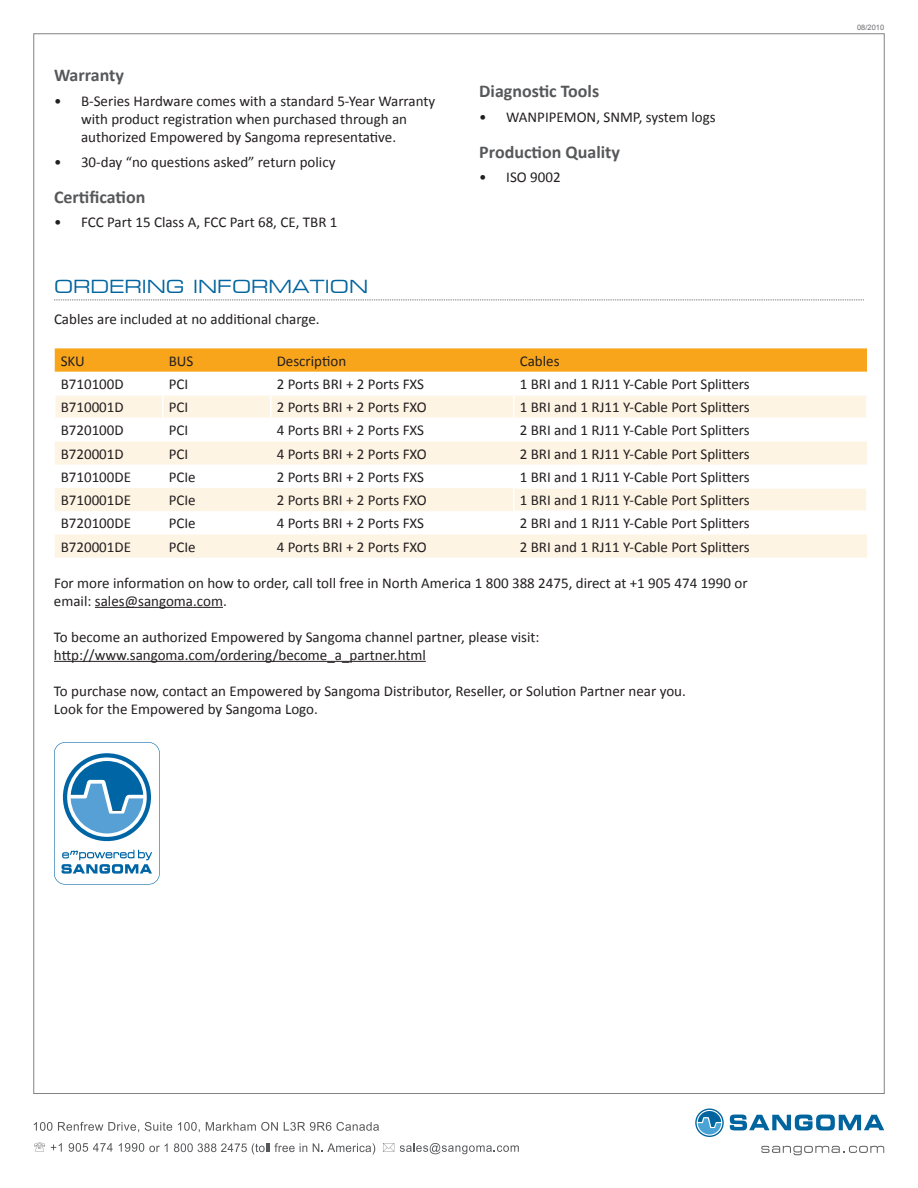
<style>
.page{position:relative;width:918px;height:1188px;background:#fff}
.page>*{position:absolute;margin:0;border:0;box-sizing:border-box;transform-origin:0 0}
.t1{font:700 18px "Calibri";color:#57585a}
.t2{font:expanded 18px "Square 721 BT";color:#00649e}
.t3{font:15px/18px "Calibri";color:#231f20}
.t4{font:7.5px "Arial";color:#6c6d70}
</style>
<div class="page">
<svg style="left:54px;top:300px;width:810px;height:1px"></svg>
<hr style="left:95px;top:607px;width:128px;height:1px;background:#231f20">
<hr style="left:54px;top:661px;width:372px;height:1px;background:#231f20">
<svg style="left:55px;top:348px;width:812px;height:24px"></svg>
<svg style="left:55px;top:396px;width:812px;height:162px;fill:#fef4e4"></svg>
<hr style="left:54px;top:396px;width:2px;height:21px;background:#fff">
<hr style="left:162px;top:396px;width:2px;height:21px;background:#fff">
<hr style="left:270px;top:396px;width:2px;height:21px;background:#fff">
<svg style="left:513px;top:396px;width:1px;height:21px"></svg>
<hr style="left:866px;top:396px;width:2px;height:21px;background:#fff">
<hr style="left:54px;top:417px;width:109px;height:2px;background:#fff">
<hr style="left:163px;top:417px;width:108px;height:2px;background:#fff">
<hr style="left:271px;top:417px;width:243px;height:2px;background:#fff">
<hr style="left:514px;top:417px;width:354px;height:2px;background:#fff">
<hr style="left:513px;top:487px;width:355px;height:2px;background:#fff">
<svg style="left:513px;top:489px;width:1px;height:21px"></svg>
<hr style="left:866px;top:489px;width:2px;height:21px;background:#fff">
<hr style="left:513px;top:510px;width:355px;height:2px;background:#fff">
<svg style="left:54px;top:742px;width:106px;height:143px"></svg>
<svg style="left:730px;top:1115px;width:154px;height:15px"></svg>
<svg style="left:695px;top:1108px;width:29px;height:29px"></svg>
<svg style="left:761px;top:1146px;width:123px;height:9px"></svg>
<svg style="left:34px;top:1143px;width:11px;height:9px"></svg>
<svg style="left:51px;top:1143px;width:11px;height:9px"></svg>
<svg style="left:69px;top:1143px;width:44px;height:9px"></svg>
<svg style="left:383px;top:1143px;width:11px;height:9px"></svg>
<svg style="left:400px;top:1143px;width:119px;height:11px"></svg>
<svg style="left:119px;top:1143px;width:49px;height:9px"></svg>
<svg style="left:174px;top:1143px;width:133px;height:12px"></svg>
<svg style="left:313px;top:1143px;width:62px;height:12px"></svg>
<svg style="left:34px;top:1122px;width:18px;height:9px"></svg>
<svg style="left:58px;top:1122px;width:81px;height:10px"></svg>
<svg style="left:145px;top:1122px;width:27px;height:9px"></svg>
<svg style="left:178px;top:1122px;width:22px;height:10px"></svg>
<svg style="left:206px;top:1122px;width:72px;height:9px"></svg>
<svg style="left:284px;top:1122px;width:47px;height:9px"></svg>
<svg style="left:337px;top:1122px;width:42px;height:9px"></svg>
<p class="t1" style="left:54px;top:64px;width:72px">Warranty</p>
<p class="t3" style="left:81px;top:91px;width:356px;text-indent:-27px">• B-Series Hardware comes with a standard 5-Year Warranty with product registration when purchased through an authorized Empowered by Sangoma representative.</p>
<p class="t3" style="left:54px;top:152px;width:283px">• 30-day “no questions asked” return policy</p>
<p class="t1" style="left:54px;top:185px;width:93px">Certification</p>
<p class="t3" style="left:54px;top:213px;width:285px">• FCC Part 15 Class A, FCC Part 68, CE, TBR 1</p>
<p class="t1" style="left:479px;top:80px;width:121px">Diagnostic Tools</p>
<p class="t3" style="left:479px;top:107px;width:238px">• WANPIPEMON, SNMP, system logs</p>
<p class="t1" style="left:479px;top:140px;width:142px">Production Quality</p>
<p class="t3" style="left:479px;top:168px;width:83px">• ISO 9002</p>
<p class="t2" style="left:54px;top:276px;width:19px">ORD</p>
<p class="t2" style="left:109px;top:276px;width:261px">ERING INFORMATION</p>
<p class="t3" style="left:54px;top:310px;width:267px">Cables are included at no additional charge.</p>
<p class="t3" style="left:61px;top:351px;width:26px">SKU</p>
<p class="t3" style="left:169px;top:351px;width:26px">BUS</p>
<p class="t3" style="left:277px;top:351px;width:71px">Description</p>
<p class="t3" style="left:520px;top:351px;width:41px">Cables</p>
<p class="t3" style="left:61px;top:374px;width:65px">B710100D</p>
<p class="t3" style="left:169px;top:374px;width:21px">PCI</p>
<p class="t3" style="left:277px;top:374px;width:149px">2 Ports BRI + 2 Ports FXS</p>
<p class="t3" style="left:520px;top:374px;width:232px">1 BRI and 1 RJ11 Y-Cable Port Splitters</p>
<p class="t3" style="left:61px;top:397px;width:65px">B710001D</p>
<p class="t3" style="left:169px;top:397px;width:21px">PCI</p>
<p class="t3" style="left:277px;top:397px;width:152px">2 Ports BRI + 2 Ports FXO</p>
<p class="t3" style="left:520px;top:397px;width:232px">1 BRI and 1 RJ11 Y-Cable Port Splitters</p>
<p class="t3" style="left:61px;top:421px;width:65px">B720100D</p>
<p class="t3" style="left:169px;top:421px;width:21px">PCI</p>
<p class="t3" style="left:277px;top:421px;width:149px">4 Ports BRI + 2 Ports FXS</p>
<p class="t3" style="left:520px;top:421px;width:232px">2 BRI and 1 RJ11 Y-Cable Port Splitters</p>
<p class="t3" style="left:61px;top:444px;width:65px">B720001D</p>
<p class="t3" style="left:169px;top:444px;width:21px">PCI</p>
<p class="t3" style="left:277px;top:444px;width:152px">4 Ports BRI + 2 Ports FXO</p>
<p class="t3" style="left:520px;top:444px;width:232px">2 BRI and 1 RJ11 Y-Cable Port Splitters</p>
<p class="t3" style="left:61px;top:467px;width:72px">B710100DE</p>
<p class="t3" style="left:169px;top:467px;width:28px">PCIe</p>
<p class="t3" style="left:277px;top:467px;width:149px">2 Ports BRI + 2 Ports FXS</p>
<p class="t3" style="left:520px;top:467px;width:232px">1 BRI and 1 RJ11 Y-Cable Port Splitters</p>
<p class="t3" style="left:61px;top:490px;width:72px">B710001DE</p>
<p class="t3" style="left:169px;top:490px;width:28px">PCIe</p>
<p class="t3" style="left:277px;top:490px;width:152px">2 Ports BRI + 2 Ports FXO</p>
<p class="t3" style="left:520px;top:490px;width:232px">1 BRI and 1 RJ11 Y-Cable Port Splitters</p>
<p class="t3" style="left:61px;top:514px;width:72px">B720100DE</p>
<p class="t3" style="left:169px;top:514px;width:28px">PCIe</p>
<p class="t3" style="left:277px;top:514px;width:149px">4 Ports BRI + 2 Ports FXS</p>
<p class="t3" style="left:520px;top:514px;width:232px">2 BRI and 1 RJ11 Y-Cable Port Splitters</p>
<p class="t3" style="left:61px;top:537px;width:72px">B720001DE</p>
<p class="t3" style="left:169px;top:537px;width:28px">PCIe</p>
<p class="t3" style="left:277px;top:537px;width:152px">4 Ports BRI + 2 Ports FXO</p>
<p class="t3" style="left:520px;top:537px;width:232px">2 BRI and 1 RJ11 Y-Cable Port Splitters</p>
<p class="t3" style="left:54px;top:573px;width:695px">For more information on how to order, call toll free in North America 1 800 388 2475, direct at +1 905 474 1990 or email: sales@sangoma.com.</p>
<p class="t3" style="left:54px;top:627px;width:487px">To become an authorized Empowered by Sangoma channel partner, please visit: http://www.sangoma.com/ordering/become_a_partner.html</p>
<p class="t3" style="left:54px;top:681px;width:633px">To purchase now, contact an Empowered by Sangoma Distributor, Reseller, or Solution Partner near you.<br>Look for the Empowered by Sangoma Logo.</p>
<p class="t4" style="left:857px;top:22px;width:29px">08/2010</p>
</div>
